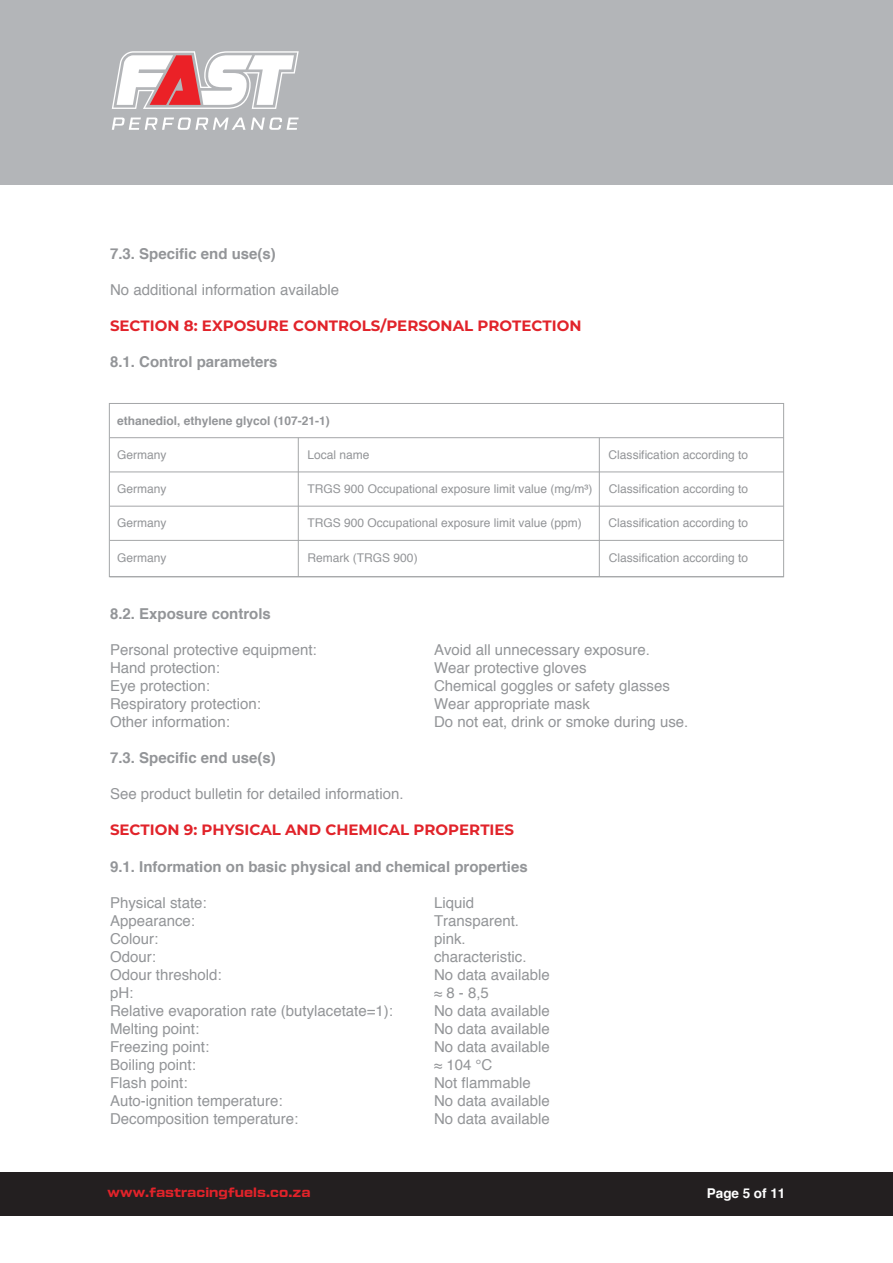
<style>
.page{position:relative;width:893px;height:1263px;background:#fff}
.page>*{position:absolute;margin:0;border:0;box-sizing:border-box;transform-origin:0 0}
.t1{font:15px "Helvetica";color:#939598}
.t2{font:700 15px "Helvetica";color:#939598}
.t3{font:700 15px "Montserrat";color:#e1232a}
.t4{font:13.5px "Tactic Sans Bld";letter-spacing:.005em;color:#e1232a}
.t5{font:700 13.5px "Helvetica";letter-spacing:-.005em;color:#fff}
.t6{font:12px "Helvetica";color:#939598}
.t7{font:700 12px "Helvetica";color:#939598}
</style>
<div class="page">
<div style="left:0;top:1172px;width:893px;height:44px;background:#231f20"></div>
<hr style="left:298px;top:438px;width:1px;height:139px;background:#a4a6a8">
<hr style="left:599px;top:438px;width:1px;height:139px;background:#a4a6a8">
<div style="left:109px;top:403px;width:675px;height:174px;border:1px solid #a4a6a8"></div>
<hr style="left:110px;top:437px;width:674px;height:1px;background:#a4a6a8">
<hr style="left:110px;top:471px;width:674px;height:1px;background:#a4a6a8">
<hr style="left:110px;top:576px;width:674px;height:1px;background:#a4a6a8">
<hr style="left:110px;top:506px;width:674px;height:1px;background:#a4a6a8">
<hr style="left:110px;top:540px;width:674px;height:1px;background:#a4a6a8">
<div style="left:0;top:0;width:893px;height:185px;background:#b3b5b8"></div>
<svg style="left:112px;top:51px;width:187px;height:58px"></svg>
<svg style="left:112px;top:118px;width:187px;height:12px"></svg>
<p class="t2" style="left:110px;top:242px;width:167px">7.3. Specific end use(s)</p>
<p class="t1" style="left:110px;top:279px;width:231px">No additional information available</p>
<p class="t3" style="left:110px;top:315px;width:473px">SECTION 8: EXPOSURE CONTROLS/PERSONAL PROTECTION</p>
<p class="t2" style="left:110px;top:350px;width:169px">8.1. Control parameters</p>
<p class="t7" style="left:117px;top:411px;width:214px">ethanediol, ethylene glycol (107-21-1)</p>
<p class="t6" style="left:117px;top:445px;width:51px">Germany</p>
<p class="t6" style="left:308px;top:445px;width:64px">Local name</p>
<p class="t6" style="left:609px;top:445px;width:141px">Classification according to</p>
<p class="t6" style="left:117px;top:480px;width:51px">Germany</p>
<p class="t6" style="left:308px;top:480px;width:286px">TRGS 900 Occupational exposure limit value (mg/m³)</p>
<p class="t6" style="left:609px;top:480px;width:141px">Classification according to</p>
<p class="t6" style="left:117px;top:514px;width:51px">Germany</p>
<p class="t6" style="left:308px;top:514px;width:276px">TRGS 900 Occupational exposure limit value (ppm)</p>
<p class="t6" style="left:609px;top:514px;width:141px">Classification according to</p>
<p class="t6" style="left:117px;top:548px;width:51px">Germany</p>
<p class="t6" style="left:308px;top:548px;width:112px">Remark (TRGS 900)</p>
<p class="t6" style="left:609px;top:548px;width:141px">Classification according to</p>
<p class="t2" style="left:110px;top:602px;width:162px">8.2. Exposure controls</p>
<p class="t1" style="left:110px;top:639px;width:208px">Personal protective equipment:</p>
<p class="t1" style="left:434px;top:639px;width:217px">Avoid all unnecessary exposure.</p>
<p class="t1" style="left:110px;top:657px;width:112px">Hand protection:</p>
<p class="t1" style="left:434px;top:657px;width:154px">Wear protective gloves</p>
<p class="t1" style="left:110px;top:675px;width:102px">Eye protection:</p>
<p class="t1" style="left:434px;top:675px;width:237px">Chemical goggles or safety glasses</p>
<p class="t1" style="left:110px;top:693px;width:152px">Respiratory protection:</p>
<p class="t1" style="left:434px;top:693px;width:157px">Wear appropriate mask</p>
<p class="t1" style="left:110px;top:711px;width:122px">Other information:</p>
<p class="t1" style="left:434px;top:711px;width:256px">Do not eat, drink or smoke during use.</p>
<p class="t2" style="left:110px;top:746px;width:167px">7.3. Specific end use(s)</p>
<p class="t1" style="left:110px;top:783px;width:295px">See product bulletin for detailed information.</p>
<p class="t3" style="left:110px;top:819px;width:406px">SECTION 9: PHYSICAL AND CHEMICAL PROPERTIES</p>
<p class="t2" style="left:110px;top:854px;width:419px">9.1. Information on basic physical and chemical properties</p>
<p class="t1" style="left:110px;top:891px;width:98px">Physical state:</p>
<p class="t1" style="left:434px;top:891px;width:42px">Liquid</p>
<p class="t1" style="left:110px;top:909px;width:87px">Appearance:</p>
<p class="t1" style="left:434px;top:909px;width:87px">Transparent.</p>
<p class="t1" style="left:110px;top:927px;width:50px">Colour:</p>
<p class="t1" style="left:434px;top:927px;width:33px">pink.</p>
<p class="t1" style="left:110px;top:945px;width:47px">Odour:</p>
<p class="t1" style="left:434px;top:945px;width:94px">characteristic.</p>
<p class="t1" style="left:110px;top:963px;width:113px">Odour threshold:</p>
<p class="t1" style="left:434px;top:963px;width:117px">No data available</p>
<p class="t1" style="left:110px;top:981px;width:25px">pH:</p>
<p class="t1" style="left:434px;top:981px;width:56px">≈ 8 - 8,5</p>
<p class="t1" style="left:110px;top:999px;width:285px">Relative evaporation rate (butylacetate=1):</p>
<p class="t1" style="left:434px;top:999px;width:117px">No data available</p>
<p class="t1" style="left:110px;top:1017px;width:91px">Melting point:</p>
<p class="t1" style="left:434px;top:1017px;width:117px">No data available</p>
<p class="t1" style="left:110px;top:1035px;width:101px">Freezing point:</p>
<p class="t1" style="left:434px;top:1035px;width:117px">No data available</p>
<p class="t1" style="left:110px;top:1053px;width:87px">Boiling point:</p>
<p class="t1" style="left:434px;top:1053px;width:60px">≈ 104 °C</p>
<p class="t1" style="left:110px;top:1071px;width:79px">Flash point:</p>
<p class="t1" style="left:434px;top:1071px;width:98px">Not flammable</p>
<p class="t1" style="left:110px;top:1089px;width:174px">Auto-ignition temperature:</p>
<p class="t1" style="left:434px;top:1089px;width:117px">No data available</p>
<p class="t1" style="left:110px;top:1107px;width:190px">Decomposition temperature:</p>
<p class="t1" style="left:434px;top:1107px;width:117px">No data available</p>
<p class="t4" style="left:108px;top:1186px;width:204px">www.fastracingfuels.co.za</p>
<p class="t5" style="left:707px;top:1182px;width:80px">Page 5 of 11</p>
</div>
